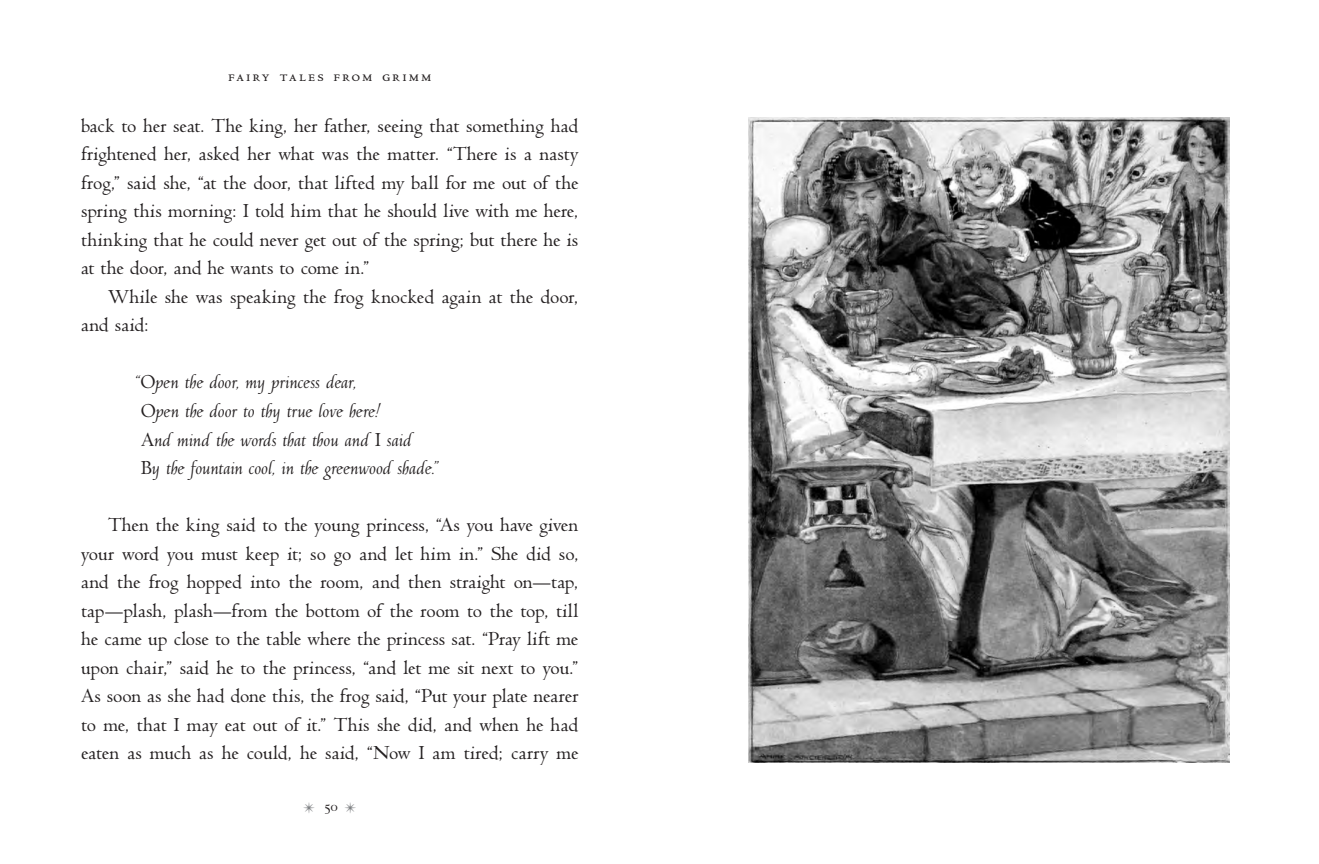
<style>
.page{position:relative;width:1319px;height:864px;background:#fff}
.page>*{position:absolute;margin:0;border:0;box-sizing:border-box;transform-origin:0 0}
.tx{font:21px/28.5px "Jenson Classico";color:#231f20;text-align:justify}
.verse_2{font:italic 21px "Jenson Classico";color:#231f20}
.verse_3{font:italic 21px "Jenson Classico";color:#231f20}
.verse_1{font:italic 21px "Jenson Classico";color:#231f20}
.t1{font:18px "Jenson Classico SC";letter-spacing:.145em;color:#231f20}
.t2{font:16.5px "Jenson Classico";color:#231f20}
.s1{color:#808285}
</style>
<div class="page">
<img style="left:748px;top:117px;width:481px;height:644px">
<p class="t1" style="left:228px;top:67px;width:204px">fairy tales from grimm</p>
<p class="tx" style="left:81px;top:112px;width:499px">back to her seat. The king, her father, seeing that something had frightened her, asked her what was the matter. “There is a nasty frog,” said she, “at the door, that lifted my ball for me out of the spring this morning: I told him that he should live with me here, thinking that he could never get out of the spring; but there he is at the door, and he wants to come in.”</p>
<p class="tx" style="left:81px;top:283px;width:498px;text-indent:27px">While she was speaking the frog knocked again at the door, and said:</p>
<p class="verse_1" style="left:135px;top:371px;width:222px">“Open the door, my princess dear,</p>
<p class="verse_2" style="left:141px;top:400px;width:242px">Open the door to thy true love here!</p>
<p class="verse_2" style="left:141px;top:428px;width:272px">And mind the words that thou and I said</p>
<p class="verse_3" style="left:141px;top:457px;width:300px">By the fountain cool, in the greenwood shade.”</p>
<p class="tx" style="left:81px;top:511px;width:499px;text-indent:27px">Then the king said to the young princess, “As you have given your word you must keep it; so go and let him in.” She did so, and the frog hopped into the room, and then straight on—tap, tap—plash, plash—from the bottom of the room to the top, till he came up close to the table where the princess sat. “Pray lift me upon chair,” said he to the princess, “and let me sit next to you.” As soon as she had done this, the frog said, “Put your plate nearer to me, that I may eat out of it.” This she did, and when he had eaten as much as he could, he said, “Now I am tired; carry me</p>
<p class="t2" style="left:303px;top:797px;width:55px"><span class="s1">✴</span> 50<span class="s1">✴</span></p>
</div>
